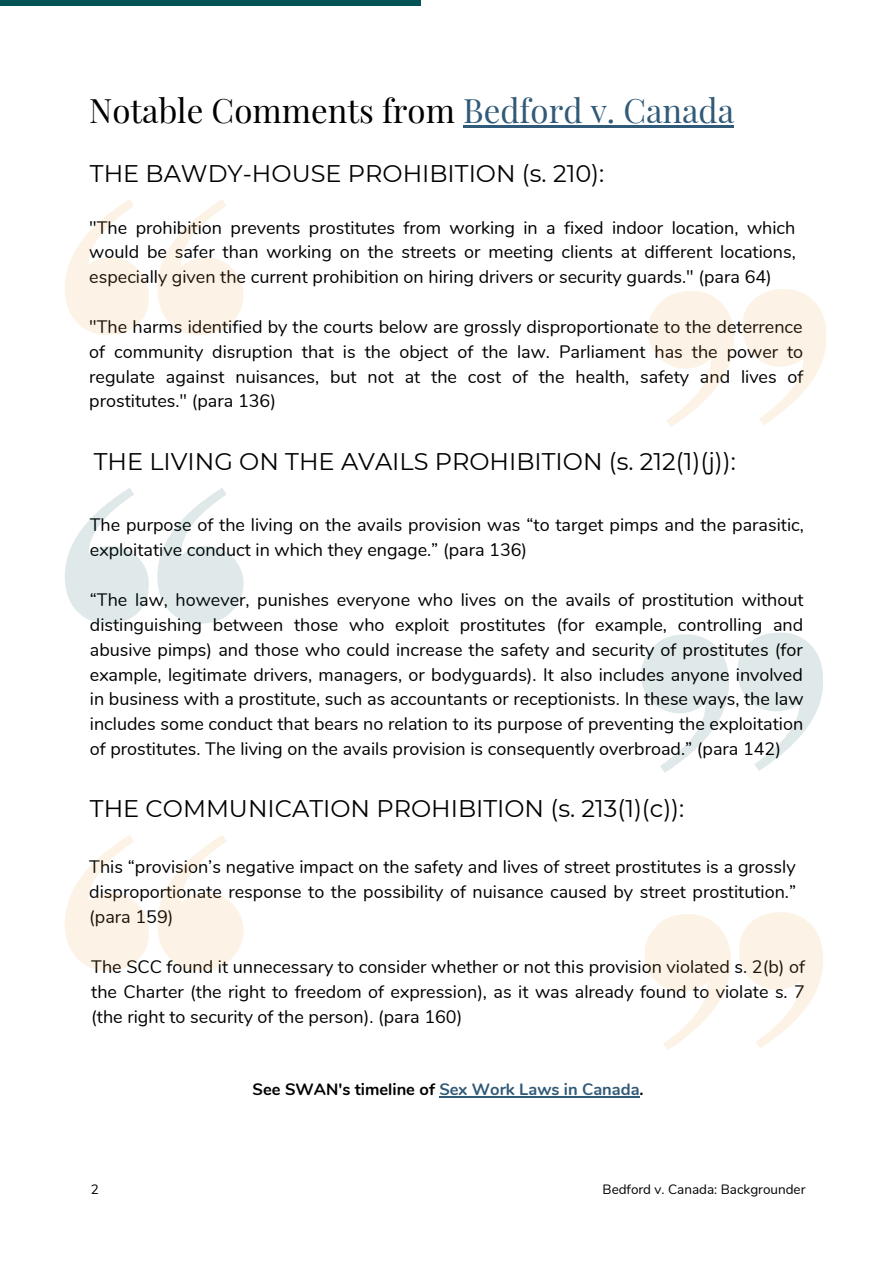
<style>
.page{position:relative;width:893px;height:1264px;background:#fff}
.page>*{position:absolute;margin:0;border:0;box-sizing:border-box;transform-origin:0 0}
.t1{font:33px "Playfair Display";color:#000}
.t2{font:24px "Montserrat";color:#000}
.t3{font:18px/24.8px "Nunito";color:#000;text-align:justify}
.t4{font:700 16.5px "Nunito";color:#000}
.t5{font:13.5px "Nunito";color:#000}
.s1{color:#315a78}
</style>
<div class="page">
<div style="left:0;top:0;width:421px;height:6px;background:#025256"></div>
<svg style="left:742px;top:289px;width:84px;height:136px"></svg>
<svg style="left:648px;top:291px;width:86px;height:136px"></svg>
<svg style="left:737px;top:632px;width:86px;height:139px"></svg>
<svg style="left:641px;top:634px;width:88px;height:139px"></svg>
<svg style="left:739px;top:912px;width:84px;height:136px"></svg>
<svg style="left:645px;top:914px;width:86px;height:136px"></svg>
<svg style="left:65px;top:199px;width:84px;height:136px"></svg>
<svg style="left:157px;top:199px;width:86px;height:136px"></svg>
<svg style="left:65px;top:835px;width:84px;height:135px"></svg>
<svg style="left:157px;top:835px;width:86px;height:135px"></svg>
<svg style="left:65px;top:488px;width:84px;height:135px"></svg>
<svg style="left:157px;top:488px;width:86px;height:135px"></svg>
<hr style="left:463px;top:125px;width:271px;height:3px;background:#315a78">
<hr style="left:439px;top:1096px;width:200px;height:1px;background:#315a78">
<h1 class="t1" style="left:89px;top:87px;width:646px">Notable Comments from <span class="s1">Bedford v. Canada</span></h1>
<h2 class="t2" style="left:90px;top:158px;width:516px">THE BAWDY-HOUSE PROHIBITION (s. 210):</h2>
<p class="t3" style="left:89px;top:215px;width:708px">"The prohibition prevents prostitutes from working in a fixed indoor location, which would be safer than working on the streets or meeting clients at different locations, especially given the current prohibition on hiring drivers or security guards." (para 64)</p>
<p class="t3" style="left:89px;top:315px;width:715px">"The harms identified by the courts below are grossly disproportionate to the deterrence of community disruption that is the object of the law. Parliament has the power to regulate against nuisances, but not at the cost of the health, safety and lives of prostitutes." (para 136)</p>
<h2 class="t2" style="left:94px;top:446px;width:643px">THE LIVING ON THE AVAILS PROHIBITION (s. 212(1)(j)):</h2>
<p class="t3" style="left:90px;top:513px;width:715px">The purpose of the living on the avails provision was “to target pimps and the parasitic, exploitative conduct in which they engage.” (para 136)</p>
<p class="t3" style="left:90px;top:588px;width:715px">“The law, however, punishes everyone who lives on the avails of prostitution without distinguishing between those who exploit prostitutes (for example, controlling and abusive pimps) and those who could increase the safety and security of prostitutes (for example, legitimate drivers, managers, or bodyguards). It also includes anyone involved in business with a prostitute, such as accountants or receptionists. In these ways, the law includes some conduct that bears no relation to its purpose of preventing the exploitation of prostitutes. The living on the avails provision is consequently overbroad.” (para 142)</p>
<h2 class="t2" style="left:90px;top:793px;width:596px">THE COMMUNICATION PROHIBITION (s. 213(1)(c)):</h2>
<p class="t3" style="left:89px;top:855px;width:708px">This “provision’s negative impact on the safety and lives of street prostitutes is a grossly disproportionate response to the possibility of nuisance caused by street prostitution.” (para 159)</p>
<p class="t3" style="left:91px;top:955px;width:715px">The SCC found it unnecessary to consider whether or not this provision violated s. 2(b) of the Charter (the right to freedom of expression), as it was already found to violate s. 7 (the right to security of the person). (para 160)</p>
<p class="t4" style="left:252px;top:1078px;width:392px">See SWAN's timeline of <span class="s1">Sex Work Laws in Canada</span>.</p>
<p class="t5" style="left:91px;top:1180px;width:10px">2</p>
<p class="t5" style="left:602px;top:1180px;width:204px">Bedford v. Canada: Backgrounder</p>
</div>
